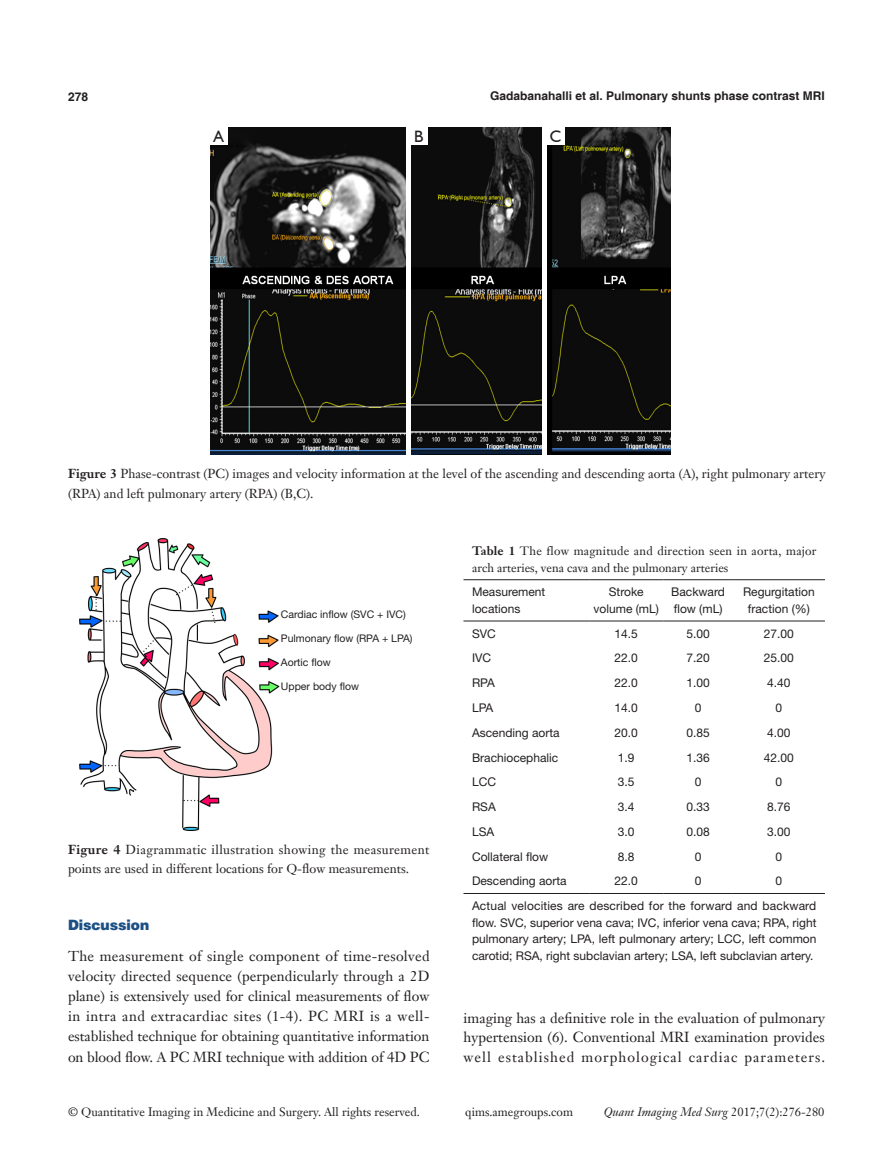
<style>
.page{position:relative;width:893px;height:1170px;background:#fff}
.page>*{position:absolute;margin:0;border:0;box-sizing:border-box;transform-origin:0 0}
.首段不空4mm{font:16.5px "Humanist 521 BT";color:#231f20}
.首段不空4mm-2{font:14.25px/20.2px "Janson Text LT";letter-spacing:.035em;color:#231f20;text-align:justify}
.一级标题正体{font:900 14.25px "Helvetica";color:#1c5085}
.首段不空4mm-3{font:12.75px/19.5px "Janson Text LT";color:#231f20}
.t1{font:12px/16.5px "Helvetica Neue LT Pro";color:#231f20}
.t2{font:12px/16.5px "Janson Text LT";color:#231f20}
.t3{font:700 12px "Helvetica";color:#231f20}
.t4{font:italic 12px "Janson Text LT";color:#231f20}
.首段不空4mm-4{font:10.5px "Helvetica Neue LT Pro";color:#231f20}
.s1{font-weight:700}
.s2{font-style:normal}
</style>
<div class="page">
<img style="left:210px;top:128px;width:461px;height:326px">
<div style="left:210px;top:128px;width:17px;height:17px;background:#fff"></div>
<div style="left:410px;top:128px;width:17px;height:17px;background:#fff"></div>
<div style="left:547px;top:128px;width:17px;height:17px;background:#fff"></div>
<hr style="left:406px;top:128px;width:4px;height:326px;background:#fff">
<div style="left:542px;top:128px;width:5px;height:326px;background:#fff"></div>
<img style="left:80px;top:538px;width:200px;height:292px">
<hr style="left:463px;top:579px;width:126px;height:1px;background:#231f20">
<hr style="left:589px;top:579px;width:74px;height:1px;background:#231f20">
<hr style="left:663px;top:579px;width:70px;height:1px;background:#231f20">
<hr style="left:733px;top:579px;width:92px;height:1px;background:#231f20">
<hr style="left:463px;top:620px;width:126px;height:1px;background:#231f20">
<hr style="left:589px;top:620px;width:74px;height:1px;background:#231f20">
<hr style="left:663px;top:620px;width:70px;height:1px;background:#231f20">
<hr style="left:733px;top:620px;width:92px;height:1px;background:#231f20">
<hr style="left:463px;top:893px;width:126px;height:1px;background:#231f20">
<hr style="left:589px;top:893px;width:74px;height:1px;background:#231f20">
<hr style="left:663px;top:893px;width:70px;height:1px;background:#231f20">
<hr style="left:733px;top:893px;width:92px;height:1px;background:#231f20">
<p class="t3" style="left:68px;top:89px;width:22px">278</p>
<p class="t3" style="left:490px;top:88px;width:336px">Gadabanahalli et al. Pulmonary shunts phase contrast MRI</p>
<p class="首段不空4mm" style="left:213px;top:126px;width:12px">A</p>
<p class="首段不空4mm" style="left:414px;top:126px;width:11px">B</p>
<p class="首段不空4mm" style="left:550px;top:126px;width:13px">C</p>
<p class="首段不空4mm-3" style="left:68px;top:464px;width:759px"><span class="s1">Figure 3</span> Phase-contrast (PC) images and velocity information at the level of the ascending and descending aorta (A), right pulmonary artery (RPA) and left pulmonary artery (RPA) (B,C).</p>
<p class="首段不空4mm-4" style="left:281px;top:607px;width:126px">Cardiac inflow (SVC + IVC)</p>
<p class="首段不空4mm-4" style="left:281px;top:631px;width:133px">Pulmonary flow (RPA + LPA)</p>
<p class="首段不空4mm-4" style="left:281px;top:655px;width:51px">Aortic flow</p>
<p class="首段不空4mm-4" style="left:281px;top:679px;width:80px">Upper body flow</p>
<p class="首段不空4mm-3" style="left:68px;top:839px;width:363px"><span class="s1">Figure 4</span> Diagrammatic illustration showing the measurement points are used in different locations for Q-flow measurements.</p>
<p class="一级标题正体" style="left:68px;top:915px;width:83px">Discussion</p>
<p class="首段不空4mm-2" style="left:68px;top:945px;width:363px">The measurement of single component of time-resolved velocity directed sequence (perpendicularly through a 2D plane) is extensively used for clinical measurements of flow in intra and extracardiac sites (1-4). PC MRI is a well&shy;established technique for obtaining quantitative information on blood flow. A PC MRI technique with addition of 4D PC</p>
<p class="t2" style="left:472px;top:542px;width:346px"><span class="s1">Table 1</span> The flow magnitude and direction seen in aorta, major arch arteries, vena cava and the pulmonary arteries</p>
<p class="t1" style="left:472px;top:583px;width:75px">Measurement locations</p>
<p class="t1" style="left:594px;top:583px;width:67px;text-align:center">Stroke volume (mL)</p>
<p class="t1" style="left:671px;top:583px;width:55px">Backward flow (mL)</p>
<p class="t1" style="left:743px;top:583px;width:73px;text-align:center">Regurgitation fraction (%)</p>
<p class="t1" style="left:472px;top:624px;width:25px">SVC</p>
<p class="t1" style="left:615px;top:624px;width:25px">14.5</p>
<p class="t1" style="left:686px;top:624px;width:25px">5.00</p>
<p class="t1" style="left:764px;top:624px;width:32px">27.00</p>
<p class="t1" style="left:472px;top:649px;width:21px">IVC</p>
<p class="t1" style="left:615px;top:649px;width:25px">22.0</p>
<p class="t1" style="left:686px;top:649px;width:25px">7.20</p>
<p class="t1" style="left:764px;top:649px;width:32px">25.00</p>
<p class="t1" style="left:472px;top:674px;width:24px">RPA</p>
<p class="t1" style="left:615px;top:674px;width:25px">22.0</p>
<p class="t1" style="left:686px;top:674px;width:25px">1.00</p>
<p class="t1" style="left:767px;top:674px;width:25px">4.40</p>
<p class="t1" style="left:472px;top:699px;width:23px">LPA</p>
<p class="t1" style="left:615px;top:699px;width:25px">14.0</p>
<p class="t1" style="left:695px;top:699px;width:8px">0</p>
<p class="t1" style="left:776px;top:699px;width:8px">0</p>
<p class="t1" style="left:472px;top:724px;width:89px">Ascending aorta</p>
<p class="t1" style="left:615px;top:724px;width:25px">20.0</p>
<p class="t1" style="left:686px;top:724px;width:25px">0.85</p>
<p class="t1" style="left:767px;top:724px;width:25px">4.00</p>
<p class="t1" style="left:472px;top:748px;width:88px">Brachiocephalic</p>
<p class="t1" style="left:618px;top:748px;width:18px">1.9</p>
<p class="t1" style="left:686px;top:748px;width:25px">1.36</p>
<p class="t1" style="left:764px;top:748px;width:32px">42.00</p>
<p class="t1" style="left:472px;top:773px;width:25px">LCC</p>
<p class="t1" style="left:618px;top:773px;width:18px">3.5</p>
<p class="t1" style="left:695px;top:773px;width:8px">0</p>
<p class="t1" style="left:776px;top:773px;width:8px">0</p>
<p class="t1" style="left:472px;top:798px;width:25px">RSA</p>
<p class="t1" style="left:618px;top:798px;width:18px">3.4</p>
<p class="t1" style="left:686px;top:798px;width:25px">0.33</p>
<p class="t1" style="left:767px;top:798px;width:25px">8.76</p>
<p class="t1" style="left:472px;top:823px;width:24px">LSA</p>
<p class="t1" style="left:618px;top:823px;width:18px">3.0</p>
<p class="t1" style="left:686px;top:823px;width:25px">0.08</p>
<p class="t1" style="left:767px;top:823px;width:25px">3.00</p>
<p class="t1" style="left:472px;top:847px;width:78px">Collateral flow</p>
<p class="t1" style="left:618px;top:847px;width:18px">8.8</p>
<p class="t1" style="left:695px;top:847px;width:8px">0</p>
<p class="t1" style="left:776px;top:847px;width:8px">0</p>
<p class="t1" style="left:472px;top:872px;width:96px">Descending aorta</p>
<p class="t1" style="left:615px;top:872px;width:25px">22.0</p>
<p class="t1" style="left:695px;top:872px;width:8px">0</p>
<p class="t1" style="left:776px;top:872px;width:8px">0</p>
<p class="t1" style="left:472px;top:897px;width:346px;text-align:justify">Actual velocities are described for the forward and backward flow. SVC, superior vena cava; IVC, inferior vena cava; RPA, right pulmonary artery; LPA, left pulmonary artery; LCC, left common carotid; RSA, right subclavian artery; LSA, left subclavian artery.</p>
<p class="首段不空4mm-2" style="left:463px;top:1007px;width:363px;line-height:19.5px">imaging has a definitive role in the evaluation of pulmonary hypertension (6). Conventional MRI examination provides well established morphological cardiac parameters.</p>
<p class="t2" style="left:68px;top:1103px;width:354px">© Quantitative Imaging in Medicine and Surgery. All rights reserved.</p>
<p class="t2" style="left:465px;top:1103px;width:109px">qims.amegroups.com</p>
<p class="t4" style="left:604px;top:1104px;width:222px">Quant Imaging Med Surg <span class="s2">2017;7(2):276-280</span></p>
</div>
